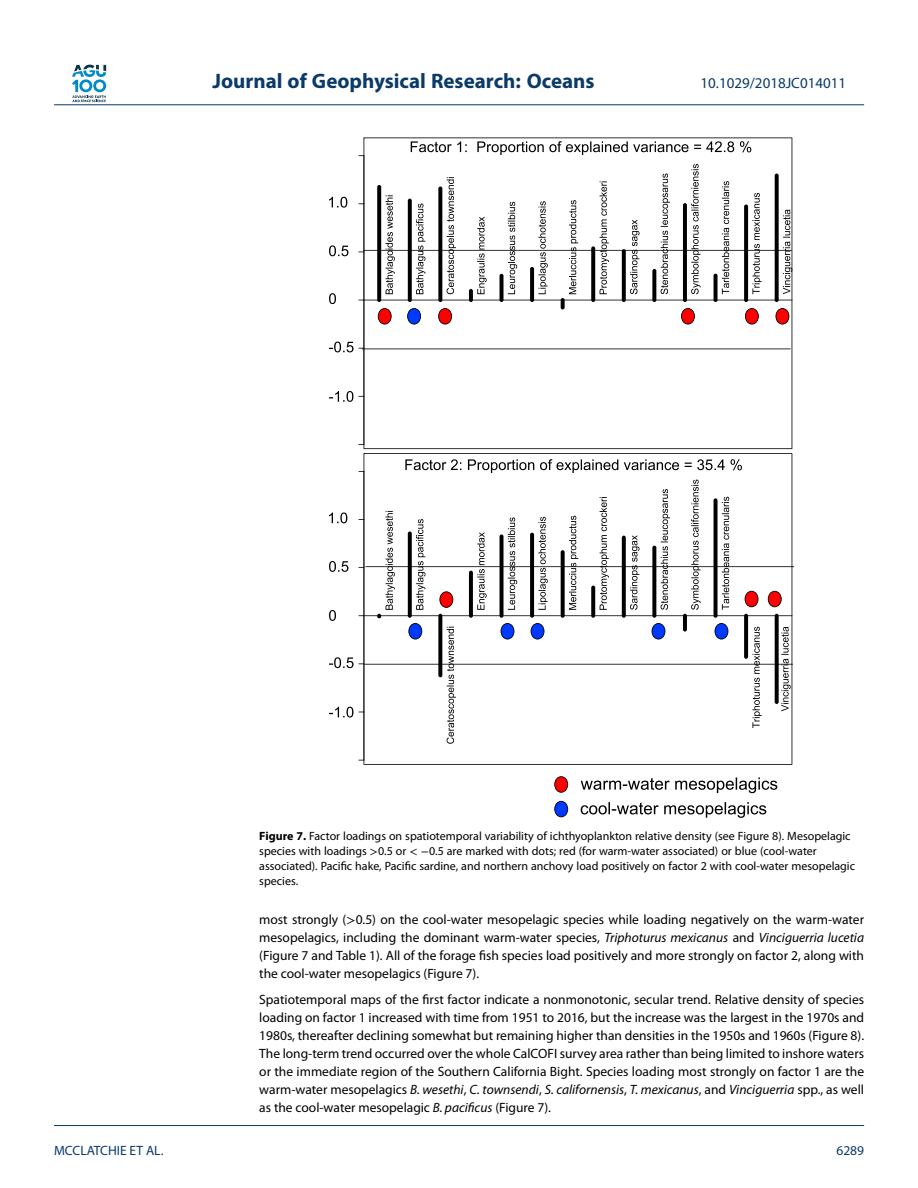
<style>
.page{position:relative;width:918px;height:1188px;background:#fff}
.page>*{position:absolute;margin:0;border:0;box-sizing:border-box;transform-origin:0 0}
.t1{font:700 21px "Myriad Pro";color:#0a3a69}
.t2{font:15px "Myriad Pro";color:#0a3a69}
.t3{font:13.5px/18.1px "Myriad Pro";color:#000;text-align:justify}
.t4{font:13.5px "Myriad Pro";color:#0a3a69}
.t5{font:12px/15px "Myriad Pro";color:#000}
.s1{font-weight:700}
.s2{font-family:"STIX Math";font-style:italic}
.s3{font-family:"STIX Math"}
.s4{font-style:italic}
</style>
<div class="page">
<svg style="left:72px;top:65px;width:34px;height:37px"></svg>
<hr style="left:54px;top:104px;width:810px;height:1px;background:#0a3a69">
<svg style="left:364px;top:137px;width:428px;height:312px"></svg>
<hr style="left:364px;top:300px;width:428px;height:1px;background:#000">
<svg style="left:377px;top:185px;width:4px;height:117px"></svg>
<svg style="left:386px;top:195px;width:9px;height:99px"></svg>
<svg style="left:408px;top:199px;width:4px;height:103px"></svg>
<svg style="left:416px;top:204px;width:9px;height:90px"></svg>
<svg style="left:438px;top:187px;width:4px;height:115px"></svg>
<svg style="left:447px;top:177px;width:9px;height:117px"></svg>
<svg style="left:469px;top:289px;width:4px;height:13px"></svg>
<svg style="left:477px;top:217px;width:10px;height:77px"></svg>
<svg style="left:500px;top:274px;width:4px;height:28px"></svg>
<svg style="left:508px;top:202px;width:9px;height:92px"></svg>
<svg style="left:530px;top:267px;width:4px;height:35px"></svg>
<svg style="left:538px;top:201px;width:10px;height:93px"></svg>
<svg style="left:561px;top:298px;width:4px;height:11px"></svg>
<svg style="left:569px;top:200px;width:9px;height:94px"></svg>
<svg style="left:591px;top:246px;width:4px;height:56px"></svg>
<svg style="left:600px;top:181px;width:9px;height:113px"></svg>
<svg style="left:622px;top:249px;width:4px;height:53px"></svg>
<svg style="left:630px;top:220px;width:9px;height:74px"></svg>
<svg style="left:652px;top:269px;width:4px;height:33px"></svg>
<svg style="left:661px;top:174px;width:9px;height:120px"></svg>
<svg style="left:683px;top:203px;width:4px;height:99px"></svg>
<svg style="left:691px;top:164px;width:10px;height:130px"></svg>
<svg style="left:714px;top:274px;width:4px;height:28px"></svg>
<svg style="left:722px;top:181px;width:7px;height:113px"></svg>
<svg style="left:744px;top:205px;width:4px;height:97px"></svg>
<svg style="left:752px;top:193px;width:10px;height:101px"></svg>
<svg style="left:775px;top:174px;width:4px;height:128px"></svg>
<svg style="left:783px;top:210px;width:9px;height:84px"></svg>
<svg style="left:364px;top:453px;width:428px;height:312px"></svg>
<hr style="left:364px;top:615px;width:428px;height:1px;background:#000">
<svg style="left:377px;top:511px;width:18px;height:107px"></svg>
<svg style="left:408px;top:532px;width:4px;height:86px"></svg>
<svg style="left:416px;top:519px;width:9px;height:91px"></svg>
<svg style="left:438px;top:614px;width:4px;height:63px"></svg>
<svg style="left:447px;top:627px;width:9px;height:117px"></svg>
<svg style="left:469px;top:571px;width:4px;height:47px"></svg>
<svg style="left:477px;top:532px;width:10px;height:78px"></svg>
<svg style="left:500px;top:534px;width:4px;height:84px"></svg>
<svg style="left:508px;top:517px;width:9px;height:93px"></svg>
<svg style="left:530px;top:533px;width:4px;height:85px"></svg>
<svg style="left:538px;top:517px;width:10px;height:93px"></svg>
<svg style="left:561px;top:550px;width:4px;height:68px"></svg>
<svg style="left:569px;top:516px;width:9px;height:94px"></svg>
<svg style="left:591px;top:586px;width:4px;height:32px"></svg>
<svg style="left:600px;top:497px;width:9px;height:113px"></svg>
<svg style="left:622px;top:536px;width:4px;height:82px"></svg>
<svg style="left:630px;top:535px;width:9px;height:75px"></svg>
<svg style="left:652px;top:546px;width:4px;height:72px"></svg>
<svg style="left:661px;top:489px;width:9px;height:121px"></svg>
<svg style="left:683px;top:614px;width:4px;height:18px"></svg>
<svg style="left:691px;top:480px;width:10px;height:130px"></svg>
<svg style="left:714px;top:498px;width:4px;height:120px"></svg>
<svg style="left:722px;top:497px;width:7px;height:113px"></svg>
<svg style="left:744px;top:614px;width:4px;height:45px"></svg>
<svg style="left:752px;top:627px;width:10px;height:101px"></svg>
<svg style="left:775px;top:614px;width:4px;height:90px"></svg>
<svg style="left:781px;top:627px;width:10px;height:84px"></svg>
<svg style="left:411px;top:141px;width:340px;height:14px"></svg>
<svg style="left:405px;top:459px;width:337px;height:14px"></svg>
<hr style="left:363px;top:250px;width:429px;height:1px;background:#000">
<hr style="left:365px;top:566px;width:429px;height:1px;background:#000">
<svg style="left:378px;top:308px;width:14px;height:17px"></svg>
<svg style="left:438px;top:308px;width:14px;height:17px"></svg>
<svg style="left:681px;top:308px;width:14px;height:17px"></svg>
<svg style="left:745px;top:308px;width:14px;height:17px"></svg>
<svg style="left:776px;top:308px;width:13px;height:17px"></svg>
<svg style="left:407px;top:308px;width:14px;height:17px"></svg>
<svg style="left:408px;top:623px;width:14px;height:16px"></svg>
<svg style="left:501px;top:623px;width:13px;height:16px"></svg>
<svg style="left:531px;top:623px;width:13px;height:16px"></svg>
<svg style="left:652px;top:623px;width:13px;height:16px"></svg>
<svg style="left:715px;top:623px;width:13px;height:16px"></svg>
<hr style="left:364px;top:664px;width:429px;height:1px;background:#000">
<svg style="left:768px;top:591px;width:14px;height:16px"></svg>
<svg style="left:745px;top:591px;width:13px;height:16px"></svg>
<hr style="left:362px;top:349px;width:429px;height:1px;background:#000">
<svg style="left:554px;top:776px;width:14px;height:17px"></svg>
<svg style="left:554px;top:801px;width:14px;height:16px"></svg>
<svg style="left:581px;top:777px;width:196px;height:16px"></svg>
<svg style="left:581px;top:802px;width:185px;height:16px"></svg>
<svg style="left:439px;top:591px;width:14px;height:17px"></svg>
<svg style="left:329px;top:293px;width:7px;height:11px"></svg>
<svg style="left:329px;top:610px;width:7px;height:11px"></svg>
<svg style="left:329px;top:561px;width:19px;height:11px"></svg>
<svg style="left:329px;top:245px;width:19px;height:11px"></svg>
<svg style="left:329px;top:657px;width:35px;height:11px"></svg>
<svg style="left:329px;top:342px;width:35px;height:10px"></svg>
<svg style="left:329px;top:197px;width:18px;height:11px"></svg>
<svg style="left:329px;top:391px;width:35px;height:11px"></svg>
<svg style="left:329px;top:707px;width:35px;height:11px"></svg>
<svg style="left:329px;top:513px;width:18px;height:10px"></svg>
<hr style="left:54px;top:1125px;width:810px;height:1px;background:#0a3a69">
<h1 class="t1" style="left:212px;top:73px;width:384px">Journal of Geophysical Research: Oceans</h1>
<p class="t2" style="left:701px;top:78px;width:147px">10.1029/2018JC014011</p>
<p class="t5" style="left:259px;top:830px;width:597px"><span class="s1">Figure 7.</span> Factor loadings on spatiotemporal variability of ichthyoplankton relative density (see Figure 8). Mesopelagic species with loadings <span class="s2">&gt;</span>0.5 or <span class="s2">&lt;</span> <span class="s3">−</span>0.5 are marked with dots; red (for warm-water associated) or blue (cool-water associated). Pacific hake, Pacific sardine, and northern anchovy load positively on factor 2 with cool-water mesopelagic species.</p>
<p class="t3" style="left:259px;top:911px;width:606px">most strongly (<span class="s2">&gt;</span>0.5) on the cool-water mesopelagic species while loading negatively on the warm-water mesopelagics, including the dominant warm-water species, <span class="s4">Triphoturus mexicanus</span> and <span class="s4">Vinciguerria lucetia </span>(Figure 7 and Table 1). All of the forage fish species load positively and more strongly on factor 2, along with the cool-water mesopelagics (Figure 7).</p>
<p class="t3" style="left:259px;top:991px;width:606px">Spatiotemporal maps of the first factor indicate a nonmonotonic, secular trend. Relative density of species loading on factor 1 increased with time from 1951 to 2016, but the increase was the largest in the 1970s and 1980s, thereafter declining somewhat but remaining higher than densities in the 1950s and 1960s (Figure 8).<br>The long-term trend occurred over the whole CalCOFI survey area rather than being limited to inshore waters or the immediate region of the Southern California Bight. Species loading most strongly on factor 1 are the warm-water mesopelagics <span class="s4">B. wesethi</span>, <span class="s4">C. townsendi</span>, <span class="s4">S. californensis</span>, <span class="s4">T. mexicanus</span>, and <span class="s4">Vinciguerria</span> spp., as well as the cool-water mesopelagic <span class="s4">B. pacificus</span> (Figure 7).</p>
<p class="t4" style="left:54px;top:1145px;width:111px">MCCLATCHIE ET AL.</p>
<p class="t4" style="left:836px;top:1145px;width:29px">6289</p>
</div>
